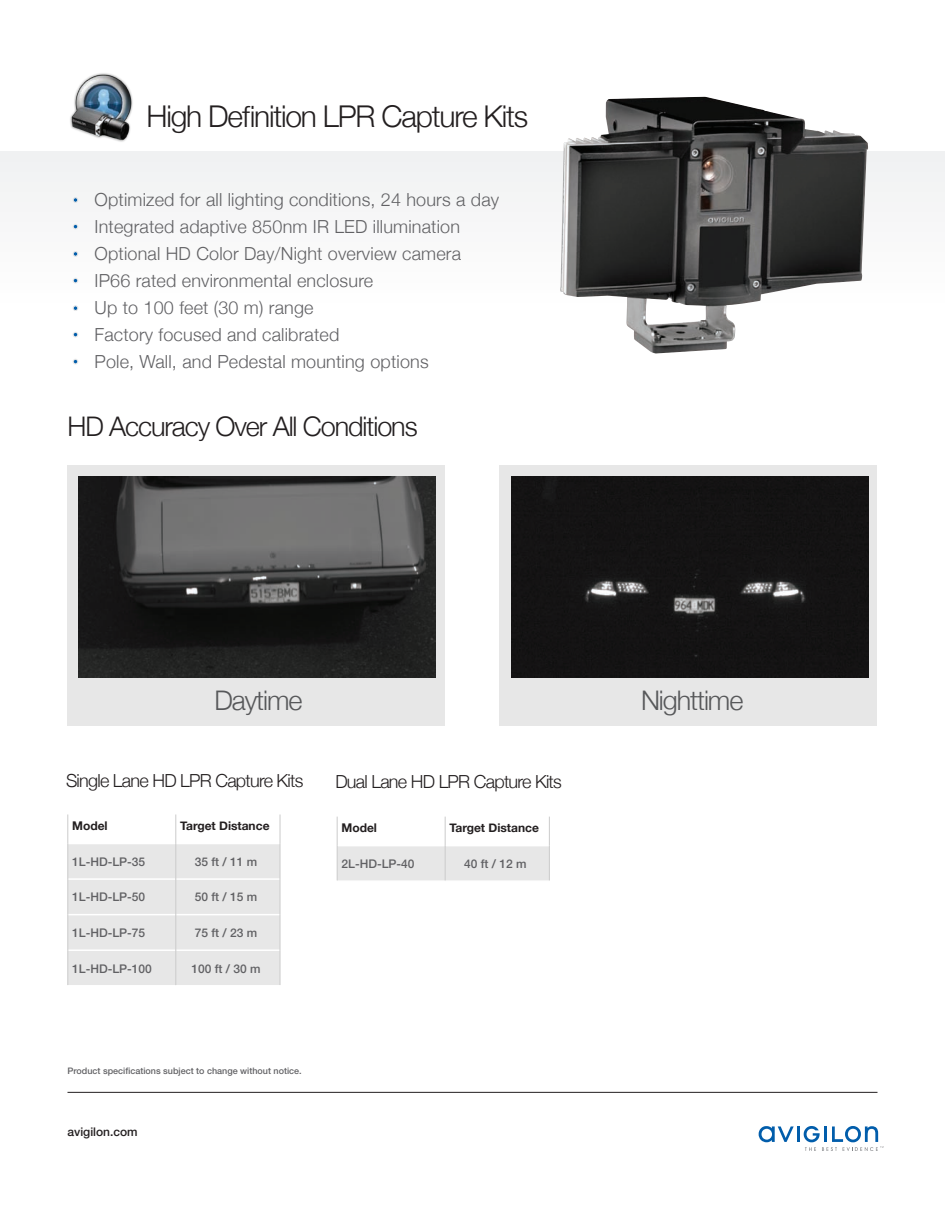
<style>
.page{position:relative;width:945px;height:1215px;background:#fff}
.page>*{position:absolute;margin:0;border:0;box-sizing:border-box;transform-origin:0 0}
.t1{font:300 30px "Helvetica Neue";letter-spacing:-.04em;color:#231f20}
.t2{font:300 27px "Helvetica Neue";letter-spacing:-.04em;color:#231f20}
.t3{font:300 27px "Helvetica Neue";letter-spacing:-.04em;color:#57585a}
.t4{font:300 18px/27px "Helvetica Neue";letter-spacing:.01em;color:#616164}
.t5{font:300 18px "Helvetica Neue";letter-spacing:-.04em;color:#231f20}
.t6{font:500 12px "Helvetica Neue LT Std";color:#616164}
.t7{font:700 12px "Helvetica Neue";color:#231f20}
.t8{font:500 12px "Helvetica Neue LT Std";color:#231f20}
.t9{font:500 9px "Helvetica Neue LT Std";color:#616164}
</style>
<div class="page">
<div style="left:500px;top:466px;width:378px;height:260px;background:#e7e7e7"></div>
<div style="left:68px;top:466px;width:378px;height:260px;background:#e7e7e7"></div>
<div style="left:0;top:152px;width:945px;height:186px;background:#f9f9f9"></div>
<svg style="left:759px;top:1126px;width:35px;height:16px"></svg>
<hr style="left:797px;top:1126px;width:3px;height:16px;background:#015dab">
<svg style="left:804px;top:1126px;width:79px;height:25px"></svg>
<hr style="left:68px;top:1092px;width:810px;height:1px;background:#231f20">
<div style="left:68px;top:844px;width:212px;height:141px;background:#e7e7e7"></div>
<hr style="left:68px;top:878px;width:107px;height:2px;background:#fff">
<hr style="left:176px;top:878px;width:104px;height:2px;background:#fff">
<hr style="left:68px;top:914px;width:107px;height:1px;background:#fff">
<hr style="left:176px;top:914px;width:104px;height:1px;background:#fff">
<hr style="left:68px;top:949px;width:107px;height:2px;background:#fff">
<hr style="left:176px;top:949px;width:104px;height:2px;background:#fff">
<hr style="left:67px;top:814px;width:1px;height:30px;background:#cbcbcb">
<hr style="left:175px;top:814px;width:1px;height:30px;background:#cbcbcb">
<hr style="left:280px;top:814px;width:1px;height:30px;background:#cbcbcb">
<hr style="left:67px;top:844px;width:1px;height:35px;background:#cbcbcb">
<hr style="left:175px;top:844px;width:1px;height:35px;background:#cbcbcb">
<hr style="left:280px;top:844px;width:1px;height:35px;background:#cbcbcb">
<hr style="left:67px;top:879px;width:1px;height:36px;background:#cbcbcb">
<hr style="left:175px;top:879px;width:1px;height:36px;background:#cbcbcb">
<hr style="left:280px;top:879px;width:1px;height:36px;background:#cbcbcb">
<hr style="left:67px;top:915px;width:1px;height:35px;background:#cbcbcb">
<hr style="left:175px;top:915px;width:1px;height:35px;background:#cbcbcb">
<hr style="left:280px;top:915px;width:1px;height:35px;background:#cbcbcb">
<hr style="left:67px;top:950px;width:1px;height:35px;background:#cbcbcb">
<hr style="left:175px;top:950px;width:1px;height:35px;background:#cbcbcb">
<hr style="left:280px;top:950px;width:1px;height:35px;background:#cbcbcb">
<svg style="left:337px;top:817px;width:213px;height:64px"></svg>
<hr style="left:337px;top:846px;width:1px;height:34px;background:#cbcbcb">
<hr style="left:445px;top:846px;width:1px;height:34px;background:#cbcbcb">
<hr style="left:549px;top:846px;width:1px;height:34px;background:#cbcbcb">
<img style="left:560px;top:97px;width:308px;height:256px">
<svg style="left:73px;top:197px;width:5px;height:6px"></svg>
<svg style="left:73px;top:224px;width:5px;height:5px"></svg>
<svg style="left:73px;top:251px;width:5px;height:6px"></svg>
<svg style="left:73px;top:278px;width:5px;height:5px"></svg>
<svg style="left:73px;top:305px;width:5px;height:6px"></svg>
<svg style="left:73px;top:332px;width:5px;height:5px"></svg>
<svg style="left:73px;top:359px;width:5px;height:5px"></svg>
<img style="left:78px;top:476px;width:358px;height:201px">
<div style="left:512px;top:476px;width:356px;height:201px;background:#141313"></div>
<img style="left:60px;top:73px;width:86px;height:79px">
<h1 class="t1" style="left:146px;top:98px;width:383px">High Definition LPR Capture Kits</h1>
<p class="t4" style="left:94px;top:186px;width:406px">Optimized for all lighting conditions, 24 hours a day Integrated adaptive 850nm IR LED illumination Optional HD Color Day/Night overview camera IP66 rated environmental enclosure<br>Up to 100 feet (30 m) range<br>Factory focused and calibrated<br>Pole, Wall, and Pedestal mounting options</p>
<h2 class="t2" style="left:68px;top:410px;width:352px">HD Accuracy Over All Conditions</h2>
<h2 class="t3" style="left:214px;top:684px;width:90px">Daytime</h2>
<h2 class="t3" style="left:641px;top:684px;width:104px">Nighttime</h2>
<p class="t5" style="left:66px;top:770px;width:239px">Single Lane HD LPR Capture Kits</p>
<p class="t7" style="left:72px;top:818px;width:37px">Model</p>
<p class="t7" style="left:180px;top:818px;width:91px">Target Distance</p>
<p class="t6" style="left:72px;top:854px;width:75px">1L-HD-LP-35</p>
<p class="t6" style="left:195px;top:854px;width:64px">35 ft / 11 m</p>
<p class="t6" style="left:72px;top:890px;width:75px">1L-HD-LP-50</p>
<p class="t6" style="left:195px;top:890px;width:64px">50 ft / 15 m</p>
<p class="t6" style="left:72px;top:926px;width:75px">1L-HD-LP-75</p>
<p class="t6" style="left:195px;top:926px;width:64px">75 ft / 23 m</p>
<p class="t6" style="left:72px;top:961px;width:81px">1L-HD-LP-100</p>
<p class="t6" style="left:191px;top:961px;width:71px">100 ft / 30 m</p>
<p class="t5" style="left:335px;top:770px;width:228px">Dual Lane HD LPR Capture Kits</p>
<p class="t7" style="left:341px;top:820px;width:37px">Model</p>
<p class="t7" style="left:449px;top:820px;width:91px">Target Distance</p>
<p class="t6" style="left:341px;top:857px;width:75px">2L-HD-LP-40</p>
<p class="t6" style="left:464px;top:857px;width:64px">40 ft / 12 m</p>
<p class="t9" style="left:68px;top:1065px;width:236px">Product specifications subject to change without notice.</p>
<p class="t8" style="left:68px;top:1125px;width:72px">avigilon.com</p>
</div>
